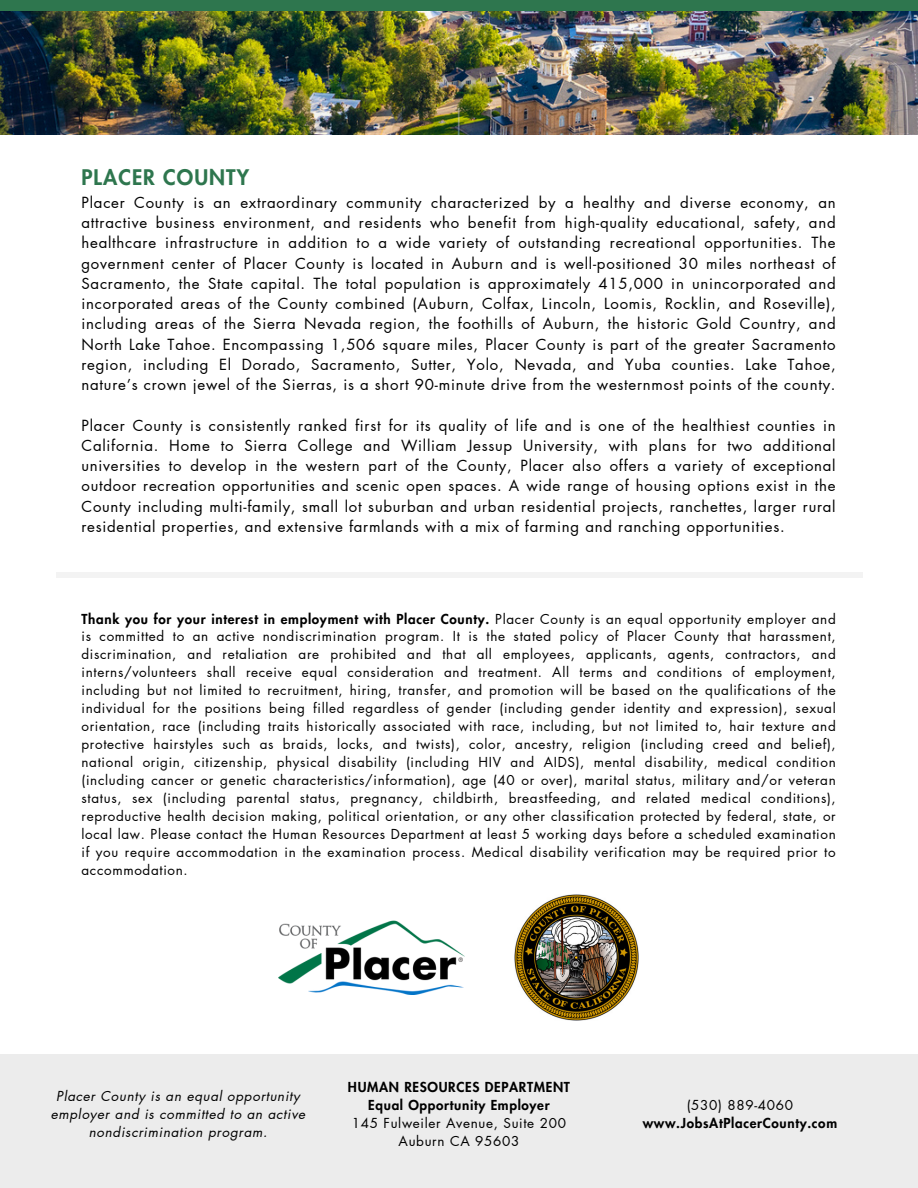
<style>
.page{position:relative;width:918px;height:1188px;background:#fff}
.page>*{position:absolute;margin:0;border:0;box-sizing:border-box;transform-origin:0 0}
.t1{font:800 21px "Futura LT Pro";letter-spacing:.05em;color:#2e764e}
.t2{font:15px/20.2px "Futura LT Pro";letter-spacing:.05em;color:#000;text-align:justify}
.t3{font:13.5px/18px "Futura LT Pro";letter-spacing:.05em;color:#000;text-align:justify}
.t4{font:italic 13.5px/18px "Futura LT Pro";letter-spacing:.05em;color:#000;text-align:center}
.t5{font:800 13.5px "Futura LT Pro";letter-spacing:.05em;color:#000}
.s1{font-weight:800}
</style>
<div class="page">
<img style="left:279px;top:921px;width:185px;height:73px">
<img style="left:514px;top:895px;width:125px;height:126px">
<div style="left:0;top:1054px;width:918px;height:134px;background:#ececec"></div>
<div style="left:56px;top:572px;width:806px;height:6px;background:#f3f3f3"></div>
<img style="left:0;top:11px;width:918px;height:123px">
<img style="left:0;top:11px;width:909px;height:121px">
<div style="left:0;top:0;width:918px;height:11px;background:#2e764e"></div>
<p class="t1" style="left:82px;top:168px;width:169px">PLACER COUNTY</p>
<p class="t2" style="left:82px;top:193px;width:756px">Placer County is an extraordinary community characterized by a healthy and diverse economy, an attractive business environment, and residents who benefit from high-quality educational, safety, and healthcare infrastructure in addition to a wide variety of outstanding recreational opportunities. The government center of Placer County is located in Auburn and is well-positioned 30 miles northeast of Sacramento, the State capital. The total population is approximately 415,000 in unincorporated and incorporated areas of the County combined (Auburn, Colfax, Lincoln, Loomis, Rocklin, and Roseville), including areas of the Sierra Nevada region, the foothills of Auburn, the historic Gold Country, and North Lake Tahoe. Encompassing 1,506 square miles, Placer County is part of the greater Sacramento region, including El Dorado, Sacramento, Sutter, Yolo, Nevada, and Yuba counties. Lake Tahoe, nature’s crown jewel of the Sierras, is a short 90-minute drive from the westernmost points of the county.</p>
<p class="t2" style="left:82px;top:416px;width:756px">Placer County is consistently ranked first for its quality of life and is one of the healthiest counties in California. Home to Sierra College and William Jessup University, with plans for two additional universities to develop in the western part of the County, Placer also offers a variety of exceptional outdoor recreation opportunities and scenic open spaces. A wide range of housing options exist in the County including multi-family, small lot suburban and urban residential projects, ranchettes, larger rural residential properties, and extensive farmlands with a mix of farming and ranching opportunities.</p>
<p class="t3" style="left:82px;top:610px;width:756px"><span class="s1">Thank you for your interest in employment with Placer County.</span> Placer County is an equal opportunity employer and is committed to an active nondiscrimination program. It is the stated policy of Placer County that harassment, discrimination, and retaliation are prohibited and that all employees, applicants, agents, contractors, and interns/volunteers shall receive equal consideration and treatment. All terms and conditions of employment, including but not limited to recruitment, hiring, transfer, and promotion will be based on the qualifications of the individual for the positions being filled regardless of gender (including gender identity and expression), sexual orientation, race (including traits historically associated with race, including, but not limited to, hair texture and protective hairstyles such as braids, locks, and twists), color, ancestry, religion (including creed and belief), national origin, citizenship, physical disability (including HIV and AIDS), mental disability, medical condition (including cancer or genetic characteristics/information), age (40 or over), marital status, military and/or veteran status, sex (including parental status, pregnancy, childbirth, breastfeeding, and related medical conditions), reproductive health decision making, political orientation, or any other classification protected by federal, state, or local law. Please contact the Human Resources Department at least 5 working days before a scheduled examination if you require accommodation in the examination process. Medical disability verification may be required prior to accommodation.</p>
<p class="t5" style="left:348px;top:1081px;width:224px">HUMAN RESOURCES DEPARTMENT</p>
<p class="t5" style="left:368px;top:1099px;width:183px">Equal Opportunity Employer</p>
<p class="t3" style="left:352px;top:1114px;width:216px">145 Fulweiler Avenue, Suite 200</p>
<p class="t3" style="left:399px;top:1132px;width:122px">Auburn CA 95603</p>
<p class="t4" style="left:51px;top:1087px;width:256px">Placer County is an equal opportunity employer and is committed to an active nondiscrimination program.</p>
<p class="t3" style="left:687px;top:1096px;width:108px">(530) 889-4060</p>
<p class="t5" style="left:643px;top:1117px;width:196px">www.JobsAtPlacerCounty.com</p>
</div>
